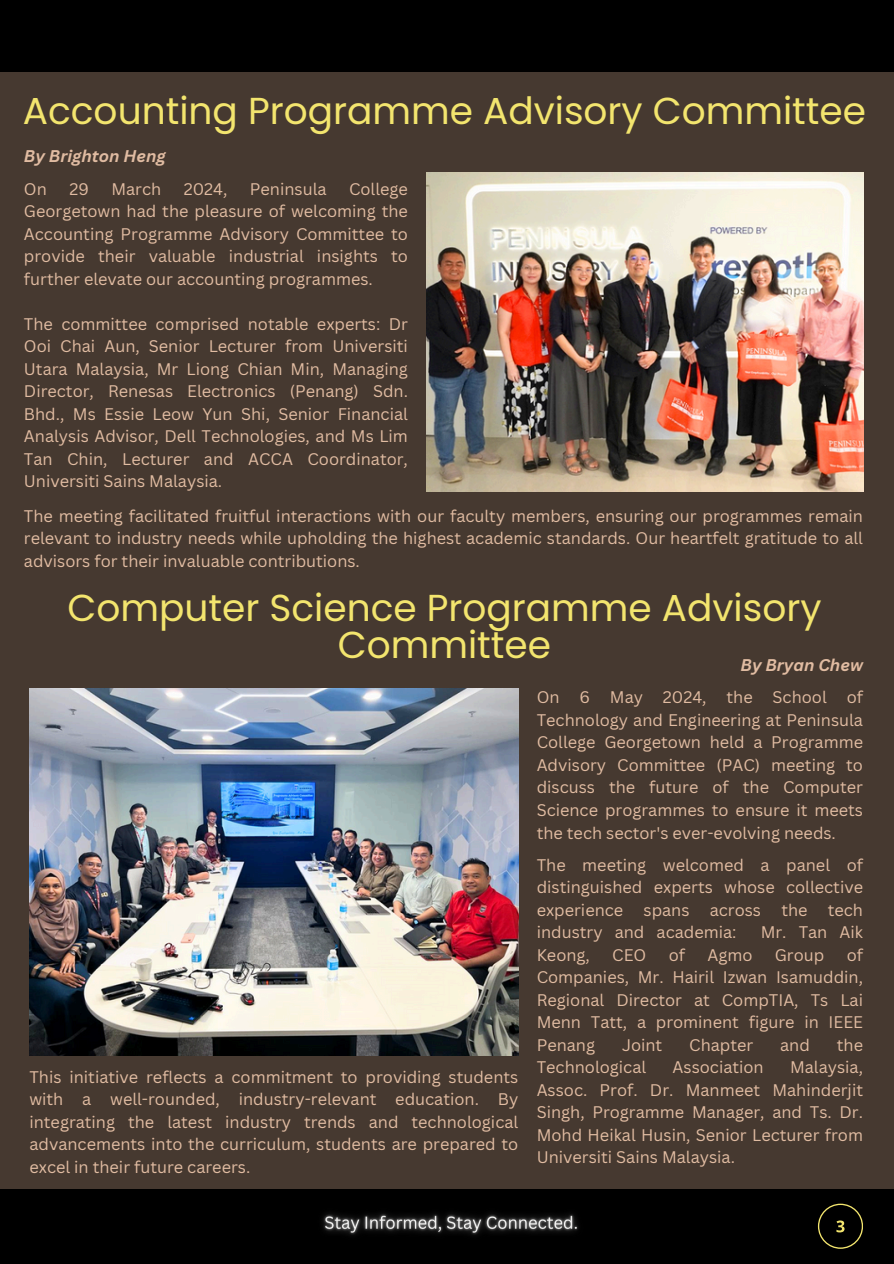
<style>
.page{position:relative;width:894px;height:1264px;background:#fff}
.page>*{position:absolute;margin:0;border:0;box-sizing:border-box;transform-origin:0 0}
.t1{font:37.5px/37.2px "Poppins";color:#f3e56e;text-align:center}
.t2{font:italic 700 16.5px "Canva Sans";color:#e1bca2}
.t3{font:16.35px/22.5px "Canva Sans";color:#e1bca2;text-align:justify}
</style>
<div class="page">
<div style="left:0;top:0;width:893px;height:1263px;background:#463930"></div>
<div style="left:0;top:0;width:893px;height:71px;background:#000"></div>
<div style="left:0;top:1188px;width:893px;height:75px;background:#000"></div>
<img style="left:426px;top:173px;width:437px;height:318px">
<img style="left:29px;top:688px;width:489px;height:367px">
<svg style="left:817px;top:1203px;width:45px;height:45px"></svg>
<img style="left:322px;top:1213px;width:257px;height:22px">
<p class="t1" style="left:23px;top:93px;width:844px">Accounting Programme Advisory Committee</p>
<p class="t2" style="left:24px;top:144px;width:143px">By Brighton Heng</p>
<p class="t3" style="left:24px;top:177px;width:385px;text-indent:325px">College Georgetown had the pleasure of welcoming the Accounting Programme Advisory Committee to provide their valuable industrial insights to further elevate our accounting programmes.</p>
<p class="t3" style="left:24px;top:312px;width:385px">The committee comprised notable experts: Dr Ooi Chai Aun, Senior Lecturer from Universiti Utara Malaysia, Mr Liong Chian Min, Managing Director, Renesas Electronics (Penang) Sdn.<br>Bhd., Ms Essie Leow Yun Shi, Senior Financial Analysis Advisor, Dell Technologies, and Ms Lim Tan Chin, Lecturer and ACCA Coordinator, Universiti Sains Malaysia.</p>
<p class="t3" style="left:24px;top:504px;width:840px">The meeting facilitated fruitful interactions with our faculty members, ensuring our programmes remain relevant to industry needs while upholding the highest academic standards. Our heartfelt gratitude to all advisors for their invaluable contributions.</p>
<p class="t3" style="left:24px;top:177px;width:24px">On</p>
<p class="t3" style="left:69px;top:177px;width:21px">29</p>
<p class="t3" style="left:111px;top:177px;width:51px">March</p>
<p class="t3" style="left:184px;top:177px;width:45px">2024,</p>
<p class="t3" style="left:250px;top:177px;width:78px">Peninsula</p>
<p class="t1" style="left:67px;top:589px;width:755px">Computer Science Programme Advisory<br>Committee</p>
<p class="t2" style="left:740px;top:653px;width:124px">By Bryan Chew</p>
<p class="t3" style="left:536px;top:685px;width:328px">On 6 May 2024, the School of Technology and Engineering at Peninsula College Georgetown held a Programme Advisory Committee (PAC) meeting to discuss the future of the Computer Science programmes to ensure it meets the tech sector's ever-evolving needs.</p>
<h2 class="t3" style="left:29px;top:1065px;width:490px">This initiative reflects a commitment to providing students with a well-rounded, industry-relevant education. By integrating the latest industry trends and technological advancements into the curriculum, students are prepared to excel in their future careers.</h2>
<h1 class="t3" style="left:536px;top:853px;width:328px">The meeting welcomed a panel of distinguished experts whose collective experience spans across the tech industry and academia:</h1>
<h1 class="t3" style="left:760px;top:920px;width:104px">Mr. Tan Aik</h1>
<h1 class="t3" style="left:536px;top:943px;width:328px;text-indent:310px">of Companies, Mr. Hairil Izwan Isamuddin, Regional Director at CompTIA, Ts Lai Menn Tatt, a prominent figure in IEEE Penang</h1>
<h1 class="t3" style="left:536px;top:943px;width:55px">Keong,</h1>
<h1 class="t3" style="left:612px;top:943px;width:36px">CEO</h1>
<h1 class="t3" style="left:668px;top:943px;width:18px">of</h1>
<h1 class="t3" style="left:707px;top:943px;width:47px">Agmo</h1>
<h1 class="t3" style="left:774px;top:943px;width:51px">Group</h1>
<h1 class="t3" style="left:621px;top:1033px;width:42px">Joint</h1>
<h1 class="t3" style="left:689px;top:1033px;width:66px">Chapter</h1>
<h1 class="t3" style="left:780px;top:1033px;width:31px">and</h1>
<h1 class="t3" style="left:836px;top:1033px;width:28px">the</h1>
<h1 class="t3" style="left:536px;top:1055px;width:111px">Technological</h1>
<h1 class="t3" style="left:672px;top:1055px;width:93px">Association</h1>
<h1 class="t3" style="left:536px;top:1055px;width:328px;text-indent:253px">Malaysia, Assoc. Prof. Dr. Manmeet Mahinderjit Singh, Programme Manager, and Ts. Dr.<br>Mohd Heikal Husin, Senior Lecturer from Universiti Sains Malaysia.</h1>
</div>
